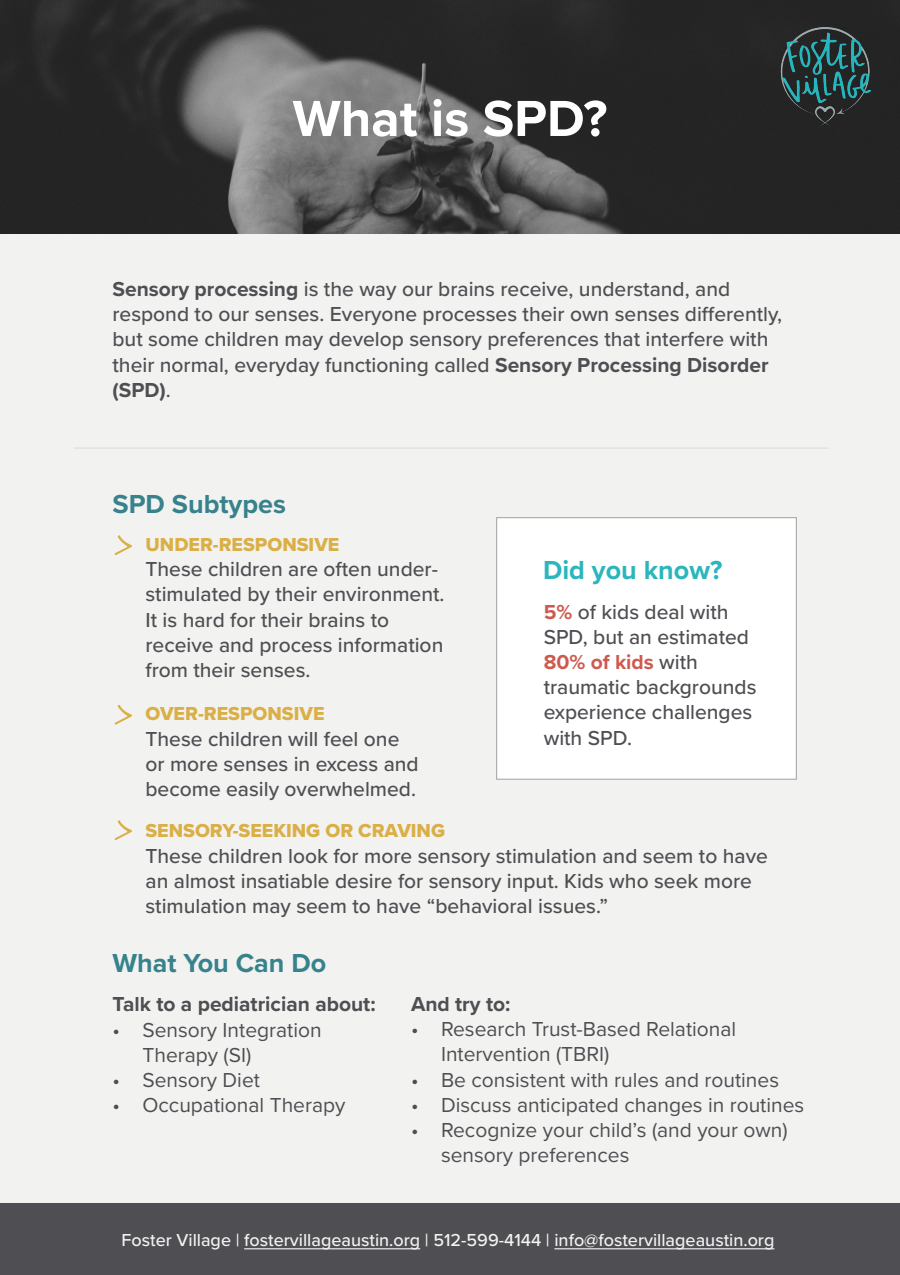
<style>
.page{position:relative;width:900px;height:1275px;background:#fff}
.page>*{position:absolute;margin:0;border:0;box-sizing:border-box;transform-origin:0 0}
.t1{font:700 52.5px "Proxima Nova";color:#fff}
.t2{font:700 27px "Proxima Nova";color:#37828c}
.t3{font:700 27px "Proxima Nova";color:#2bb6bd}
.t4{font:500 21px/25.2px "Proxima Nova";color:#4e4e53}
.t5{font:21px/25.2px "Proxima Nova";color:#4e4e53}
.t6{font:700 21px "Proxima Nova";color:#4e4e53}
.t7{font:19.5px "Proxima Nova Extrabld";color:#dbaf47}
.t8{font:500 18px "Proxima Nova";color:#f2f3f0}
.s1{font-weight:700}
.s2{font-weight:700;color:#ce5a4f}
</style>
<div class="page">
<img style="left:0;top:0;width:900px;height:234px">
<div style="left:0;top:234px;width:900px;height:976px;background:#f2f3f0"></div>
<hr style="left:74px;top:447px;width:755px;height:2px;background:#a0a19f">
<img style="left:732px;top:14px;width:168px;height:126px">
<div style="left:496px;top:518px;width:300px;height:261px;background:#fff"></div>
<div style="left:0;top:1203px;width:900px;height:72px;background:#4e4e53"></div>
<hr style="left:244px;top:1248px;width:176px;height:1px;background:#f2f3f0">
<hr style="left:554px;top:1248px;width:220px;height:1px;background:#f2f3f0">
<svg style="left:114px;top:535px;width:18px;height:20px"></svg>
<svg style="left:114px;top:705px;width:18px;height:20px"></svg>
<svg style="left:114px;top:820px;width:18px;height:20px"></svg>
<h1 class="t1" style="left:293px;top:79px;width:316px">What is SPD?</h1>
<p class="t4" style="left:112px;top:276px;width:671px"><span class="s1">Sensory processing</span> is the way our brains receive, understand, and respond to our senses. Everyone processes their own senses differently, but some children may develop sensory preferences that interfere with their normal, everyday functioning called <span class="s1">Sensory Processing Disorder (SPD)</span>.</p>
<p class="t2" style="left:112px;top:484px;width:175px">SPD Subtypes</p>
<p class="t7" style="left:146px;top:530px;width:195px">UNDER-RESPONSIVE</p>
<p class="t4" style="left:146px;top:556px;width:301px">These children are often under&shy;stimulated by their environment.<br>It is hard for their brains to receive and process information from their senses.</p>
<p class="t7" style="left:146px;top:699px;width:181px">OVER-RESPONSIVE</p>
<p class="t4" style="left:146px;top:725px;width:275px">These children will feel one or more senses in excess and become easily overwhelmed.</p>
<p class="t3" style="left:543px;top:550px;width:181px">Did you know?</p>
<p class="t4" style="left:544px;top:598px;width:214px"><span class="s2">5%</span> of kids deal with<br>SPD, but an estimated<br><span class="s2">80% of kids</span> with traumatic backgrounds experience challenges with SPD.</p>
<p class="t7" style="left:146px;top:816px;width:301px">SENSORY-SEEKING OR CRAVING</p>
<p class="t4" style="left:146px;top:842px;width:624px">These children look for more sensory stimulation and seem to have an almost insatiable desire for sensory input. Kids who seek more stimulation may seem to have “behavioral issues.”</p>
<p class="t2" style="left:112px;top:943px;width:215px">What You Can Do</p>
<p class="t6" style="left:112px;top:989px;width:265px">Talk to a pediatrician about:</p>
<p class="t5" style="left:143px;top:1016px;width:181px;text-indent:-30px">• Sensory Integration<br>Therapy (SI)</p>
<p class="t5" style="left:112px;top:1066px;width:149px">• Sensory Diet</p>
<p class="t5" style="left:112px;top:1092px;width:234px">• Occupational Therapy</p>
<p class="t6" style="left:411px;top:988px;width:101px">And try to:</p>
<p class="t5" style="left:441px;top:1016px;width:297px;text-indent:-30px">• Research Trust-Based Relational<br>Intervention (TBRI)</p>
<p class="t5" style="left:411px;top:1066px;width:370px">• Be consistent with rules and routines</p>
<p class="t5" style="left:411px;top:1091px;width:395px">• Discuss anticipated changes in routines</p>
<p class="t5" style="left:441px;top:1117px;width:348px;text-indent:-30px">• Recognize your child’s (and your own) sensory preferences</p>
<p class="t8" style="left:121px;top:1227px;width:655px">Foster Village | fostervillageaustin.org | 512-599-4144 | info@fostervillageaustin.org</p>
</div>
